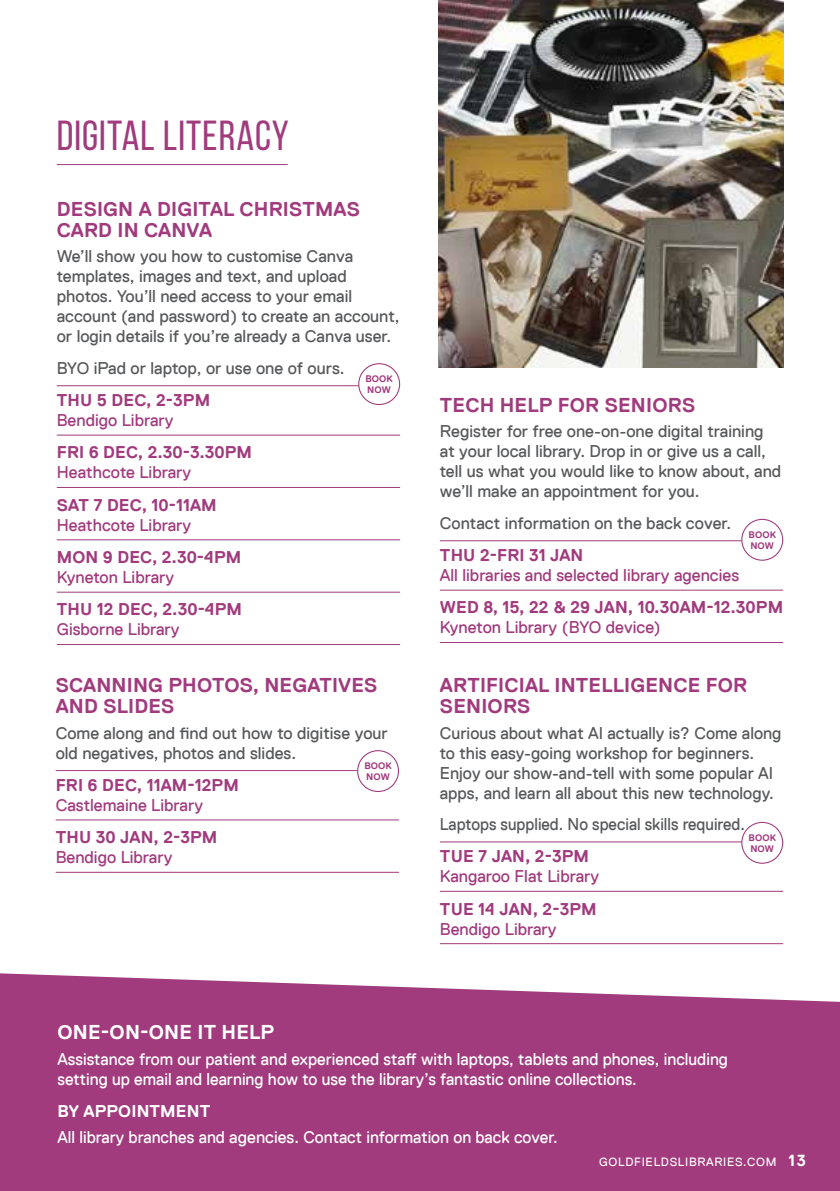
<style>
.page{position:relative;width:840px;height:1191px;background:#fff}
.page>*{position:absolute;margin:0;border:0;box-sizing:border-box;transform-origin:0 0}
.t1{font:42px "Bebas Neue";letter-spacing:.025em;color:#a13b7d}
.t2{font:700 20px/21px "Replica";letter-spacing:.01em;color:#a13b7d}
.t3{font:700 20px "Replica";letter-spacing:.01em;color:#fff}
.t4{font:17px/20px "Replica";color:#58595b}
.t5{font:17px/20px "Replica";color:#fff}
.t6{font:17px "Replica";color:#a13b7d}
.t7{font:700 17px "Replica";letter-spacing:.01em;color:#a13b7d}
.t8{font:17px "Replica";color:#58595b;scale:.95 1}
.t9{font:700 17px "Replica";letter-spacing:.01em;color:#fff}
.t10{font:12px "Replica";letter-spacing:.06em;color:#fff}
.t11{font:700 9.6px/10.8px "Replica";letter-spacing:.01em;color:#a13b7d}
.s1{font-weight:700;font-size:16px}
</style>
<div class="page">
<hr style="left:57px;top:164px;width:230px;height:1px;background:#a13b7d">
<hr style="left:439px;top:540px;width:343px;height:1px;background:#a13b7d">
<hr style="left:439px;top:589px;width:343px;height:1px;background:#a13b7d">
<hr style="left:439px;top:642px;width:343px;height:1px;background:#a13b7d">
<div style="left:741px;top:519px;width:41px;height:41px;background:#fff;border-radius:50%"></div>
<div style="left:740px;top:519px;width:42px;height:42px;border:1px solid #a13b7d;border-radius:50%"></div>
<hr style="left:439px;top:841px;width:343px;height:1px;background:#a13b7d">
<hr style="left:439px;top:890px;width:343px;height:1px;background:#a13b7d">
<hr style="left:439px;top:943px;width:343px;height:1px;background:#a13b7d">
<div style="left:741px;top:822px;width:41px;height:41px;background:#fff;border-radius:50%"></div>
<div style="left:740px;top:822px;width:42px;height:41px;border:1px solid #a13b7d;border-radius:50%"></div>
<hr style="left:57px;top:385px;width:343px;height:1px;background:#a13b7d">
<hr style="left:57px;top:434px;width:343px;height:1px;background:#a13b7d">
<hr style="left:57px;top:487px;width:343px;height:1px;background:#a13b7d">
<hr style="left:57px;top:539px;width:343px;height:1px;background:#a13b7d">
<hr style="left:57px;top:591px;width:343px;height:1px;background:#a13b7d">
<hr style="left:57px;top:644px;width:343px;height:1px;background:#a13b7d">
<div style="left:358px;top:364px;width:41px;height:40px;background:#fff;border-radius:50%"></div>
<div style="left:358px;top:363px;width:42px;height:42px;border:1px solid #a13b7d;border-radius:50%"></div>
<hr style="left:56px;top:770px;width:343px;height:1px;background:#a13b7d">
<hr style="left:56px;top:819px;width:343px;height:1px;background:#a13b7d">
<hr style="left:56px;top:871px;width:343px;height:1px;background:#a13b7d">
<div style="left:357px;top:750px;width:41px;height:41px;background:#fff;border-radius:50%"></div>
<div style="left:357px;top:750px;width:42px;height:42px;border:1px solid #a13b7d;border-radius:50%"></div>
<img style="left:438px;top:0;width:344px;height:367px">
<div style="left:0;top:973px;width:839px;height:218px;background:#a13b7d"></div>
<h1 class="t1" style="left:57px;top:113px;width:233px">DIGITAL LITERACY</h1>
<p class="t2" style="left:57px;top:198px;width:304px">DESIGN A DIGITAL CHRISTMAS<br>CARD IN CANVA</p>
<p class="t4" style="left:57px;top:246px;width:344px">We’ll show you how to customise Canva templates, images and text, and upload photos. You’ll need access to your email account (and password) to create an account, or login details if you’re already a Canva user.</p>
<p class="t4" style="left:57px;top:358px;width:289px">BYO iPad or laptop, or use one of ours.</p>
<p class="t7" style="left:57px;top:391px;width:155px">THU 5 DEC, 2-3PM</p>
<p class="t6" style="left:57px;top:411px;width:118px">Bendigo Library</p>
<p class="t7" style="left:57px;top:443px;width:196px">FRI 6 DEC, 2.30-3.30PM</p>
<p class="t6" style="left:57px;top:463px;width:136px">Heathcote Library</p>
<p class="t7" style="left:57px;top:495px;width:161px">SAT 7 DEC, 10-11AM</p>
<p class="t6" style="left:57px;top:515px;width:136px">Heathcote Library</p>
<p class="t7" style="left:57px;top:548px;width:186px">MON 9 DEC, 2.30-4PM</p>
<p class="t6" style="left:57px;top:568px;width:119px">Kyneton Library</p>
<p class="t7" style="left:57px;top:600px;width:186px">THU 12 DEC, 2.30-4PM</p>
<p class="t6" style="left:57px;top:620px;width:124px">Gisborne Library</p>
<p class="t11" style="left:365px;top:374px;width:29px">BOOK<br>NOW</p>
<p class="t2" style="left:56px;top:674px;width:323px">SCANNING PHOTOS, NEGATIVES<br>AND SLIDES</p>
<p class="t4" style="left:56px;top:723px;width:333px">Come along and find out how to digitise your old negatives, photos and slides.</p>
<p class="t7" style="left:56px;top:775px;width:184px">FRI 6 DEC, 11AM-12PM</p>
<p class="t6" style="left:56px;top:795px;width:149px">Castlemaine Library</p>
<p class="t7" style="left:56px;top:828px;width:163px">THU 30 JAN, 2-3PM</p>
<p class="t6" style="left:56px;top:848px;width:118px">Bendigo Library</p>
<p class="t11" style="left:364px;top:760px;width:29px">BOOK<br>NOW</p>
<p class="t2" style="left:439px;top:394px;width:256px">TECH HELP FOR SENIORS</p>
<p class="t4" style="left:439px;top:421px;width:343px">Register for free one-on-one digital training at your local library. Drop in or give us a call, tell us what you would like to know about, and we’ll make an appointment for you.</p>
<p class="t4" style="left:439px;top:513px;width:293px">Contact information on the back cover.</p>
<p class="t7" style="left:439px;top:546px;width:145px">THU 2-FRI 31 JAN</p>
<p class="t6" style="left:439px;top:566px;width:301px">All libraries and selected library agencies</p>
<p class="t7" style="left:439px;top:598px;width:344px">WED 8, 15, 22 &amp; 29 JAN, 10.30AM-12.30PM</p>
<p class="t6" style="left:439px;top:618px;width:222px">Kyneton Library (BYO device)</p>
<p class="t11" style="left:748px;top:529px;width:29px">BOOK<br>NOW</p>
<p class="t2" style="left:439px;top:674px;width:309px">ARTIFICIAL INTELLIGENCE FOR<br>SENIORS</p>
<p class="t4" style="left:439px;top:723px;width:343px">Curious about what AI actually is? Come along to this easy-going workshop for beginners.<br>Enjoy our show-and-tell with some popular AI apps, and learn all about this new technology.</p>
<p class="t8" style="left:439px;top:814px;width:322px">Laptops supplied. No special skills required.</p>
<p class="t7" style="left:439px;top:847px;width:150px">TUE 7 JAN, 2-3PM</p>
<p class="t6" style="left:439px;top:867px;width:161px">Kangaroo Flat Library</p>
<p class="t7" style="left:439px;top:899px;width:158px">TUE 14 JAN, 2-3PM</p>
<p class="t6" style="left:439px;top:919px;width:118px">Bendigo Library</p>
<p class="t11" style="left:748px;top:832px;width:29px">BOOK<br>NOW</p>
<p class="t3" style="left:57px;top:1021px;width:218px">ONE-ON-ONE IT HELP</p>
<p class="t5" style="left:57px;top:1049px;width:671px">Assistance from our patient and experienced staff with laptops, tablets and phones, including setting up email and learning how to use the library’s fantastic online collections.</p>
<p class="t9" style="left:57px;top:1101px;width:154px">BY APPOINTMENT</p>
<p class="t5" style="left:57px;top:1127px;width:501px">All library branches and agencies. Contact information on back cover.</p>
<p class="t10" style="left:599px;top:1155px;width:208px">GOLDFIELDSLIBRARIES.COM <span class="s1">13</span></p>
</div>
